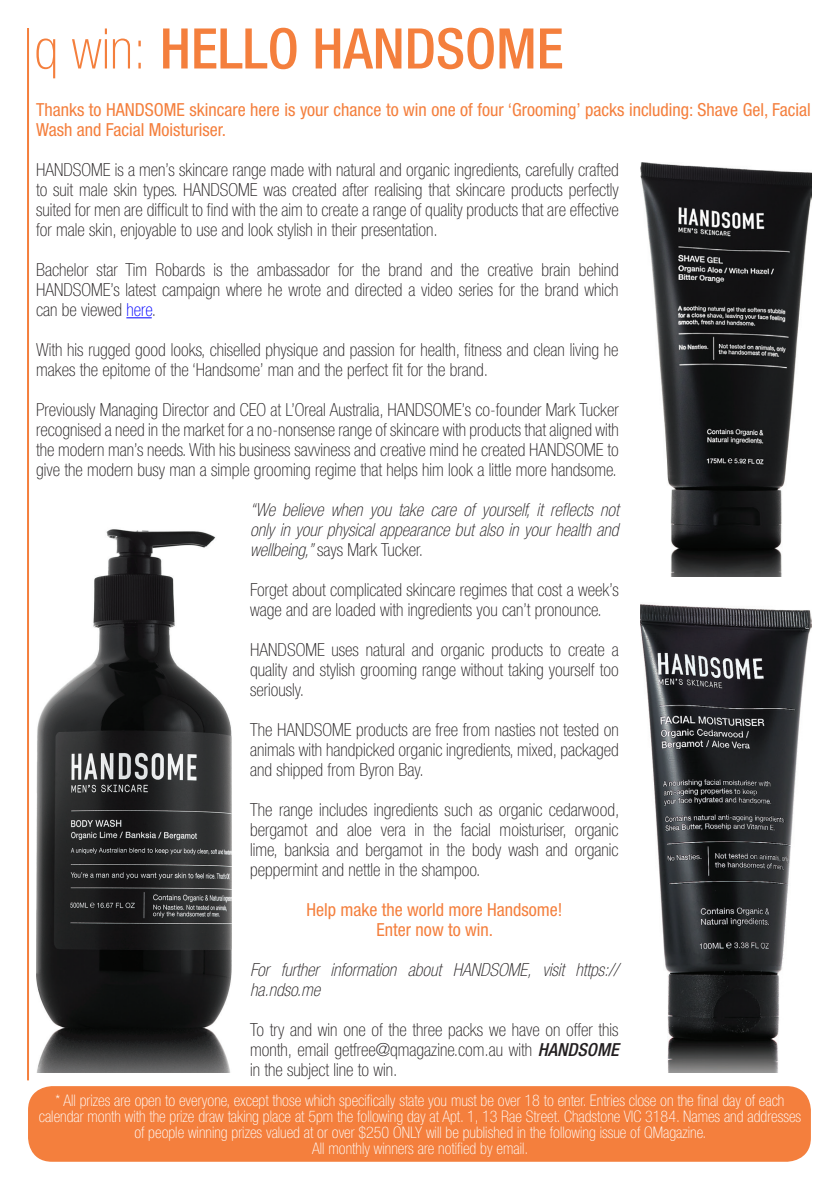
<style>
.page{position:relative;width:840px;height:1191px;background:#fff}
.page>*{position:absolute;margin:0;border:0;box-sizing:border-box;transform-origin:0 0}
.side_lines{font:500 condensed 56px "Helvetica Neue";color:#f47f3d}
.t1{font:100 condensed 18px/20px "Helvetica Neue";color:#231f20;text-align:justify}
.t2{font:italic 100 condensed 18px/20px "Helvetica Neue";color:#231f20;text-align:justify}
.t3{font:condensed 18px/20px "Helvetica Neue";color:#f47f3d}
.t4{font:100 condensed 16px/16px "Helvetica Neue";color:#fff;text-align:center}
.s1{font-weight:100}
.s2{color:#00f}
.s3{font-style:normal}
.s4{font-weight:500;font-style:italic}
</style>
<div class="page">
<hr style="left:27px;top:28px;width:2px;height:1052px;background:#f47f3d">
<div style="left:28px;top:1086px;width:782px;height:75px;background:#f47f3d;border-radius:24px"></div>
<svg style="left:126px;top:317px;width:26px;height:1px"></svg>
<img style="left:640px;top:604px;width:171px;height:468px">
<img style="left:640px;top:163px;width:171px;height:413px">
<img style="left:36px;top:529px;width:196px;height:543px">
<p class="side_lines" style="left:34px;top:15px;width:530px"><span class="s1">q win:</span> HELLO HANDSOME</p>
<p class="t3" style="left:36px;top:99px;width:776px">Thanks to HANDSOME skincare here is your chance to win one of four ‘Grooming’ packs including: Shave Gel, Facial<br>Wash and Facial Moisturiser.</p>
<p class="t1" style="left:36px;top:159px;width:584px">HANDSOME is a men’s skincare range made with natural and organic ingredients, carefully crafted to suit male skin types. HANDSOME was created after realising that skincare products perfectly suited for men are difficult to find with the aim to create a range of quality products that are effective for male skin, enjoyable to use and look stylish in their presentation.</p>
<p class="t1" style="left:36px;top:259px;width:583px">Bachelor star Tim Robards is the ambassador for the brand and the creative brain behind HANDSOME’s latest campaign where he wrote and directed a video series for the brand which can be viewed <span class="s2">here</span>.</p>
<p class="t1" style="left:36px;top:339px;width:583px">With his rugged good looks, chiselled physique and passion for health, fitness and clean living he makes the epitome of the ‘Handsome’ man and the perfect fit for the brand.</p>
<p class="t1" style="left:36px;top:399px;width:584px">Previously Managing Director and CEO at L’Oreal Australia, HANDSOME’s co-founder Mark Tucker recognised a need in the market for a no-nonsense range of skincare with products that aligned with the modern man’s needs. With his business savviness and creative mind he created HANDSOME to give the modern busy man a simple grooming regime that helps him look a little more handsome.</p>
<p class="t2" style="left:250px;top:499px;width:370px">“We believe when you take care of yourself, it reflects not only in your physical appearance but also in your health and wellbeing,” <span class="s3">says Mark Tucker.</span></p>
<p class="t1" style="left:250px;top:579px;width:370px">Forget about complicated skincare regimes that cost a week’s wage and are loaded with ingredients you can’t pronounce.</p>
<p class="t1" style="left:250px;top:639px;width:370px">HANDSOME uses natural and organic products to create a quality and stylish grooming range without taking yourself too seriously.</p>
<p class="t1" style="left:250px;top:719px;width:370px">The HANDSOME products are free from nasties not tested on animals with handpicked organic ingredients, mixed, packaged and shipped from Byron Bay.</p>
<p class="t1" style="left:250px;top:799px;width:370px">The range includes ingredients such as organic cedarwood, bergamot and aloe vera in the facial moisturiser, organic lime, banksia and bergamot in the body wash and organic peppermint and nettle in the shampoo.</p>
<p class="t3" style="left:306px;top:899px;width:257px">Help make the world more Handsome!</p>
<p class="t3" style="left:376px;top:919px;width:118px">Enter now to win.</p>
<p class="t2" style="left:250px;top:959px;width:369px">For further information about HANDSOME, visit https:// ha.ndso.me</p>
<p class="t1" style="left:250px;top:1019px;width:370px">To try and win one of the three packs we have on offer this month, email getfree@qmagazine.com.au with <span class="s4">HANDSOME </span>in the subject line to win.</p>
<p class="t4" style="left:39px;top:1092px;width:763px">* All prizes are open to everyone, except those which specifically state you must be over 18 to enter. Entries close on the final day of each calendar month with the prize draw taking place at 5pm the following day at Apt. 1, 13 Rae Street. Chadstone VIC 3184. Names and addresses of people winning prizes valued at or over $250 ONLY will be published in the following issue of QMagazine.</p>
<p class="t4" style="left:312px;top:1140px;width:217px">All monthly winners are notified by email.</p>
</div>
